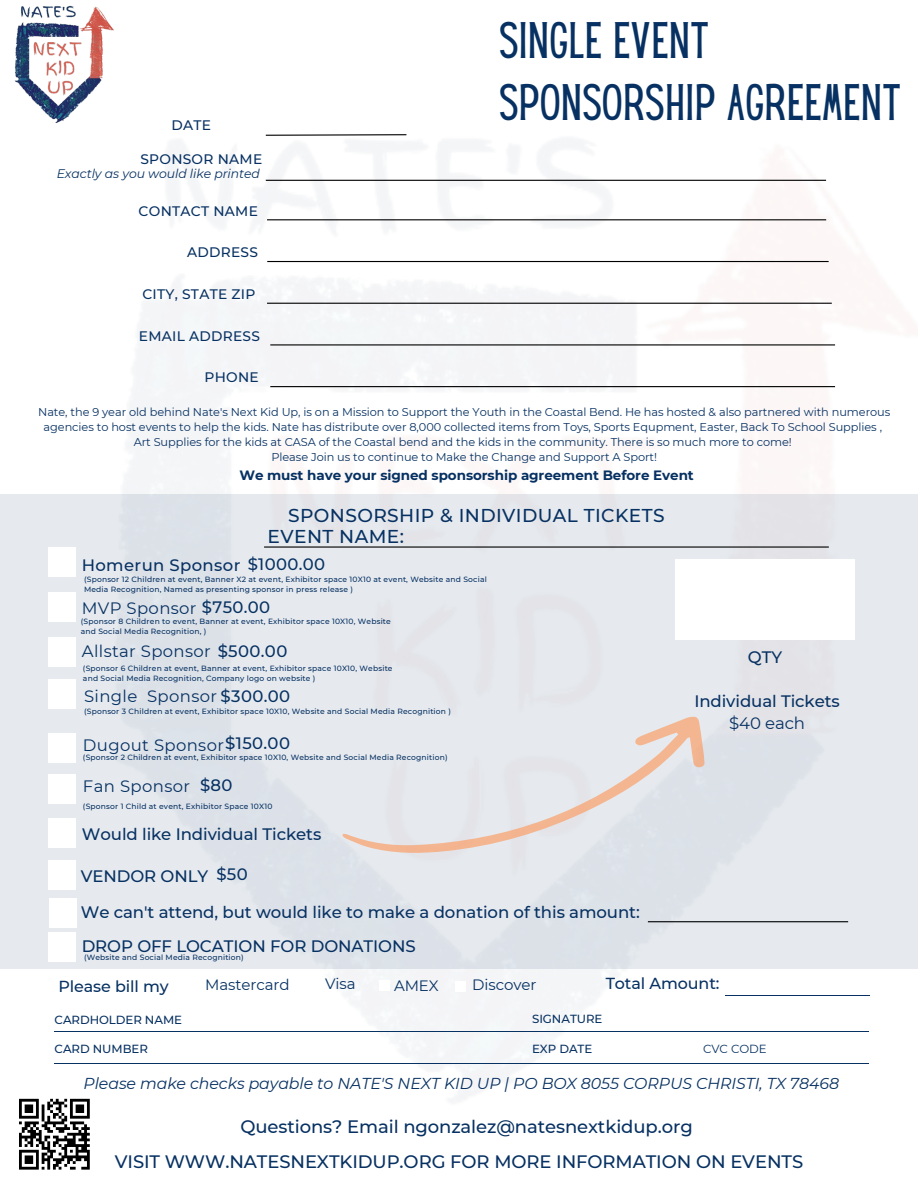
<style>
.page{position:relative;width:918px;height:1188px;background:#fff}
.page>*{position:absolute;margin:0;border:0;box-sizing:border-box;transform-origin:0 0}
.t1{font:44.85px "Hey Gotcha";color:#073162}
.t2{font:500 18.6px "Montserrat";letter-spacing:.02em;color:#073162}
.t3{font:500 18px "Montserrat";letter-spacing:-.005em;color:#073162}
.t4{font:500 16.5px/21.3px "Montserrat";letter-spacing:-.005em;color:#073162;text-align:center}
.t5{font:16.5px "Montserrat";letter-spacing:.02em;color:#073162}
.t6{font:500 16.5px "Montserrat";letter-spacing:.02em;color:#073162}
.t7{font:500 15.9px "Montserrat";letter-spacing:-.005em;color:#073162}
.t8{font:italic 15.75px "Montserrat";letter-spacing:-.005em;color:#073162}
.t9{font:15px "Montserrat";letter-spacing:-.005em;color:#073162}
.t10{font:500 13.8px "Montserrat";letter-spacing:.02em;color:#073162}
.t11{font:700 13.5px "Montserrat";letter-spacing:-.005em;color:#073162}
.t12{font:italic 12.45px "Montserrat";letter-spacing:-.005em;color:#073162}
.t13{font:500 11.7px "Montserrat";letter-spacing:-.005em;color:#073162}
.t14{font:11.7px "Montserrat";letter-spacing:-.005em;color:#073162}
.t15{font:11.4px/15.1px "Montserrat";letter-spacing:-.005em;color:#073162;text-align:center}
.t16{font:500 7.65px/10.4px "Montserrat";letter-spacing:.02em;color:#073162}
.s1{font-weight:500}
.s2{font-weight:400}
</style>
<div class="page">
<img style="left:54px;top:134px;width:816px;height:967px">
<img style="left:14px;top:5px;width:100px;height:118px">
<div style="left:188px;top:982px;width:10px;height:11px;background:#fff"></div>
<div style="left:308px;top:980px;width:10px;height:10px;background:#fff"></div>
<div style="left:380px;top:980px;width:10px;height:11px;background:#fff"></div>
<div style="left:455px;top:981px;width:11px;height:11px;background:#fff"></div>
<hr style="left:55px;top:1031px;width:814px;height:1px;background:#073162">
<hr style="left:55px;top:1063px;width:814px;height:1px;background:#073162">
<hr style="left:725px;top:995px;width:144px;height:1px;background:#073162">
<div style="left:49px;top:1075px;width:27px;height:28px;background:#fff"></div>
<hr style="left:266px;top:180px;width:560px;height:1px;background:#000">
<hr style="left:267px;top:219px;width:559px;height:1px;background:#000">
<hr style="left:267px;top:261px;width:562px;height:1px;background:#000">
<hr style="left:267px;top:303px;width:565px;height:1px;background:#000">
<hr style="left:270px;top:344px;width:565px;height:1px;background:#000">
<hr style="left:270px;top:386px;width:565px;height:1px;background:#000">
<div style="left:0;top:494px;width:918px;height:475px;background:#e6eaef"></div>
<div style="left:676px;top:559px;width:179px;height:81px;background:#fff"></div>
<hr style="left:648px;top:921px;width:200px;height:1px;background:#000">
<div style="left:48px;top:548px;width:28px;height:29px;background:#fff"></div>
<div style="left:48px;top:593px;width:28px;height:29px;background:#fff"></div>
<div style="left:48px;top:638px;width:28px;height:29px;background:#fff"></div>
<div style="left:48px;top:679px;width:28px;height:29px;background:#fff"></div>
<div style="left:48px;top:774px;width:28px;height:29px;background:#fff"></div>
<div style="left:48px;top:734px;width:28px;height:29px;background:#fff"></div>
<div style="left:48px;top:819px;width:28px;height:29px;background:#fff"></div>
<div style="left:48px;top:860px;width:28px;height:29px;background:#fff"></div>
<svg style="left:341px;top:716px;width:369px;height:143px"></svg>
<div style="left:49px;top:898px;width:28px;height:29px;background:#fff"></div>
<div style="left:48px;top:933px;width:28px;height:29px;background:#fff"></div>
<div style="left:13px;top:1093px;width:82px;height:82px;background:#fff"></div>
<svg style="left:19px;top:1099px;width:71px;height:71px"></svg>
<hr style="left:264px;top:546px;width:565px;height:2px;background:#000">
<p class="t10" style="left:172px;top:117px;width:41px">DATE</p>
<p class="t10" style="left:140px;top:151px;width:123px">SPONSOR NAME</p>
<p class="t12" style="left:57px;top:166px;width:205px">Exactly as you would like printed</p>
<p class="t10" style="left:139px;top:202px;width:121px">CONTACT NAME</p>
<p class="t10" style="left:187px;top:244px;width:72px">ADDRESS</p>
<p class="t10" style="left:142px;top:286px;width:114px">CITY, STATE ZIP</p>
<p class="t10" style="left:139px;top:327px;width:123px">EMAIL ADDRESS</p>
<p class="t10" style="left:205px;top:369px;width:56px">PHONE</p>
<p class="t1" style="left:499px;top:22px;width:209px">SINGLE EVENT</p>
<p class="t1" style="left:499px;top:84px;width:401px">SPONSORSHIP AGREEMENT</p>
<p class="t15" style="left:38px;top:404px;width:854px">Nate, the 9 year old behind Nate's Next Kid Up, is on a Mission to Support the Youth in the Coastal Bend. He has hosted &amp; also partnered with numerous agencies to host events to help the kids. Nate has distribute over 8,000 collected items from Toys, Sports Equpment, Easter, Back To School Supplies ,</p>
<p class="t15" style="left:134px;top:434px;width:660px">Art Supplies for the kids at CASA of the Coastal bend and the kids in the community. There is so much more to come!</p>
<p class="t15" style="left:271px;top:449px;width:387px">Please Join us to continue to Make the Change and Support A Sport!</p>
<p class="t11" style="left:239px;top:467px;width:456px">We must have your signed sponsorship agreement Before Event</p>
<p class="t2" style="left:288px;top:504px;width:378px">SPONSORSHIP &amp; INDIVIDUAL TICKETS</p>
<p class="t2" style="left:268px;top:525px;width:138px">EVENT NAME:</p>
<p class="t6" style="left:82px;top:555px;width:245px">Homerun Sponsor $1000.00</p>
<p class="t5" style="left:82px;top:598px;width:190px">MVP Sponsor <span class="s1">$750.00</span></p>
<p class="t5" style="left:82px;top:641px;width:207px">Allstar Sponsor <span class="s1">$500.00</span></p>
<p class="t5" style="left:84px;top:686px;width:208px">Single Sponsor <span class="s1">$300.00</span></p>
<p class="t16" style="left:84px;top:574px;width:404px">(Sponsor 12 Children at event, Banner X2 at event, Exhibitor space 10X10 at event, Website and Social<br>Media Recognition, Named as presenting sponsor in press release )</p>
<p class="t16" style="left:81px;top:616px;width:312px">(Sponsor 8 Children to event, Banner at event, Exhibitor space 10X10, Website and Social Media Recognition, )</p>
<p class="t16" style="left:83px;top:663px;width:311px">(Sponsor 6 Children at event, Banner at event, Exhibitor space 10X10, Website and Social Media Recognition, Company logo on website )</p>
<p class="t16" style="left:84px;top:706px;width:368px">(Sponsor 3 Children at event, Exhibitor space 10X10, Website and Social Media Recognition )</p>
<p class="t5" style="left:83px;top:735px;width:209px">Dugout Sponsor<span class="s1">$150.00</span></p>
<p class="t16" style="left:83px;top:752px;width:366px">(Sponsor 2 Children at event, Exhibitor space 10X10, Website and Social Media Recognition)</p>
<p class="t5" style="left:83px;top:776px;width:109px">Fan Sponsor</p>
<p class="t4" style="left:200px;top:775px;width:34px">$80</p>
<p class="t16" style="left:83px;top:801px;width:191px">(Sponsor 1 Child at event, Exhibitor Space 10X10</p>
<p class="t4" style="left:82px;top:824px;width:241px">Would like Individual Tickets</p>
<p class="t4" style="left:81px;top:866px;width:129px">VENDOR ONLY</p>
<p class="t4" style="left:216px;top:863px;width:33px">$50</p>
<p class="t4" style="left:81px;top:901px;width:561px">We can't attend, but would like to make a donation of this amount:</p>
<p class="t4" style="left:82px;top:935px;width:336px">DROP OFF LOCATION FOR DONATIONS</p>
<p class="t16" style="left:84px;top:952px;width:161px">(Website and Social Media Recognition)</p>
<p class="t4" style="left:748px;top:646px;width:36px">QTY</p>
<p class="t4" style="left:694px;top:691px;width:147px">Individual Tickets <span class="s2">$40 each</span></p>
<p class="t7" style="left:58px;top:976px;width:112px">Please bill my</p>
<p class="t9" style="left:205px;top:975px;width:86px">Mastercard</p>
<p class="t9" style="left:325px;top:975px;width:32px">Visa</p>
<p class="t9" style="left:394px;top:976px;width:46px">AMEX</p>
<p class="t9" style="left:472px;top:975px;width:66px">Discover</p>
<p class="t7" style="left:606px;top:974px;width:115px">Total Amount:</p>
<p class="t13" style="left:55px;top:1013px;width:129px">CARDHOLDER NAME</p>
<p class="t13" style="left:55px;top:1042px;width:95px">CARD NUMBER</p>
<p class="t13" style="left:532px;top:1012px;width:72px">SIGNATURE</p>
<p class="t13" style="left:532px;top:1041px;width:62px">EXP DATE</p>
<p class="t14" style="left:703px;top:1041px;width:65px">CVC CODE</p>
<p class="t8" style="left:84px;top:1074px;width:757px">Please make checks payable to NATE'S NEXT KID UP | PO BOX 8055 CORPUS CHRISTI, TX 78468</p>
<p class="t3" style="left:240px;top:1116px;width:454px">Questions? Email ngonzalez@natesnextkidup.org</p>
<p class="t3" style="left:115px;top:1151px;width:690px">VISIT WWW.NATESNEXTKIDUP.ORG FOR MORE INFORMATION ON EVENTS</p>
</div>
